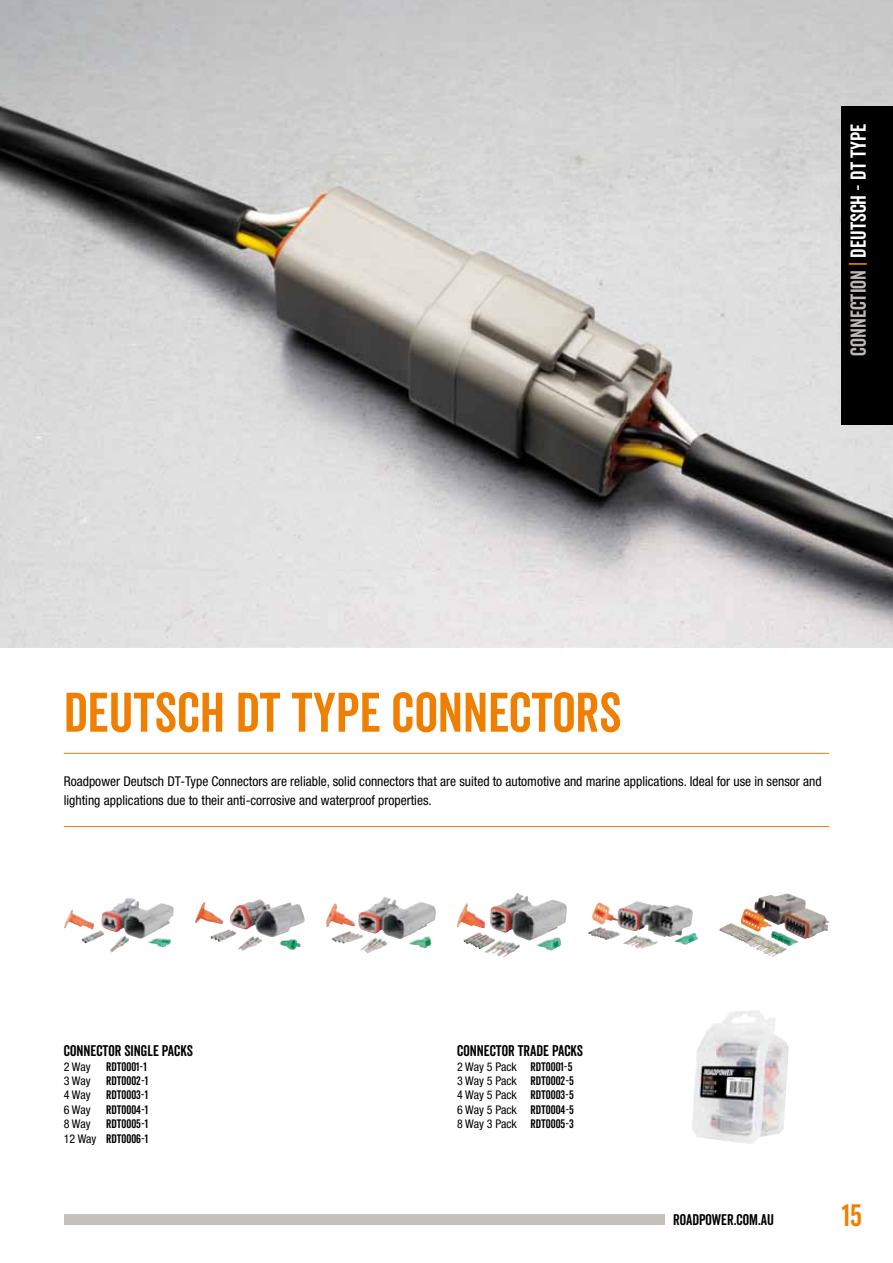
<style>
.page{position:relative;width:893px;height:1263px;background:#fff}
.page>*{position:absolute;margin:0;border:0;box-sizing:border-box;transform-origin:0 0}
.t1{font:54px "Veneer Clean";color:#ee7f00}
.t2{font:30px "Veneer Clean";color:#ee7f00}
.t3{font:21px "Veneer Clean";color:#fff}
.t4{font:15px "Veneer Clean";color:#000}
.t5{font:condensed 13.5px/19.2px "Helvetica Neue";color:#000}
.t6{font:condensed 12px/14.4px "Helvetica Neue";color:#000}
.t7{font:12px/14.4px "Veneer Clean";color:#000;text-align:right}
.s1{color:#bdb9b5}
.s2{color:#ee7f00}
.s3{font-family:"Helvetica Neue";font-stretch:condensed}
.s4{font-family:"Veneer Clean";font-stretch:normal}
</style>
<div class="page">
<img style="left:0;top:0;width:893px;height:647px">
<hr style="left:64px;top:753px;width:765px;height:1px;background:#ee7f00">
<hr style="left:64px;top:826px;width:765px;height:1px;background:#ee7f00">
<img style="left:358px;top:897px;width:78px;height:42px">
<img style="left:457px;top:893px;width:110px;height:47px">
<img style="left:592px;top:901px;width:101px;height:36px">
<img style="left:741px;top:893px;width:88px;height:46px">
<img style="left:64px;top:898px;width:110px;height:41px">
<img style="left:195px;top:899px;width:110px;height:38px">
<img style="left:692px;top:1010px;width:97px;height:134px">
<div style="left:64px;top:1214px;width:601px;height:11px;background:#c4c0bc"></div>
<div style="left:842px;top:106px;width:51px;height:319px;background:#000"></div>
<h3 class="t3" style="left:846px;top:356px;width:234px;rotate:-90deg"><span class="s1">CONNECTION</span> <span class="s2">|</span> DEUTSCH - DT TYPE</h3>
<h1 class="t1" style="left:64px;top:680px;width:47px">DEUTSC</h1>
<h1 class="t1" style="left:200px;top:680px;width:239px">H DT TYPE CONNECTORS</h1>
<p class="t5" style="left:64px;top:771px;width:759px">Roadpower Deutsch DT-Type Connectors are reliable, solid connectors that are suited to automotive and marine applications. Ideal for use in sensor and lighting applications due to their anti-corrosive and waterproof properties.</p>
<p class="t4" style="left:64px;top:1042px;width:131px">CONNECTOR SINGLE PACKS</p>
<p class="t6" style="left:64px;top:1059px;width:28px">2 Way</p>
<p class="t7" style="left:106px;top:1059px;width:42px">RDT0001-1</p>
<p class="t6" style="left:64px;top:1073px;width:28px">3 Way</p>
<p class="t7" style="left:106px;top:1073px;width:43px">RDT0002-1</p>
<p class="t6" style="left:64px;top:1088px;width:28px">4 Way</p>
<p class="t7" style="left:106px;top:1088px;width:43px">RDT0003-1</p>
<p class="t6" style="left:64px;top:1102px;width:28px">6 Way</p>
<p class="t7" style="left:106px;top:1102px;width:43px">RDT0004-1</p>
<p class="t6" style="left:64px;top:1116px;width:28px">8 Way</p>
<p class="t7" style="left:64px;top:1116px;width:86px">RDT0005-1<br><span class="s3">12 Way</span> RDT0006-1</p>
<p class="t4" style="left:457px;top:1042px;width:127px">CONNECTOR TRADE PACKS</p>
<p class="t6" style="left:457px;top:1059px;width:118px">2 Way 5 Pack <span class="s4">RDT0001-5<br></span>3 Way 5 Pack <span class="s4">RDT0002-5<br></span>4 Way 5 Pack <span class="s4">RDT0003-5<br></span>6 Way 5 Pack <span class="s4">RDT0004-5<br></span>8 Way 3 Pack <span class="s4">RDT0005-3</span></p>
<p class="t4" style="left:673px;top:1210px;width:102px">ROADPOWER.COM.AU</p>
<h2 class="t2" style="left:842px;top:1197px;width:22px">15</h2>
</div>
